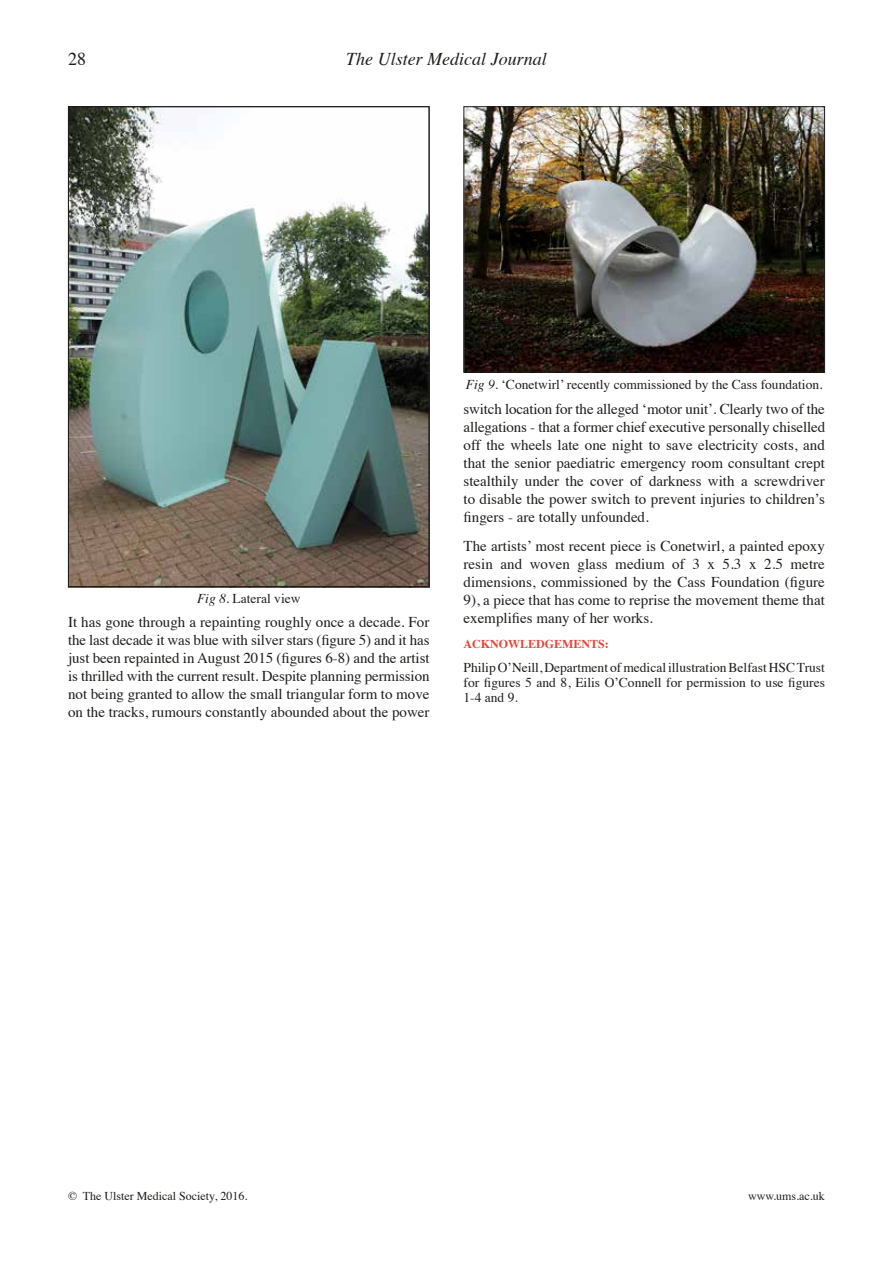
<style>
.page{position:relative;width:893px;height:1263px;background:#fff}
.page>*{position:absolute;margin:0;border:0;box-sizing:border-box;transform-origin:0 0}
.t1{font:italic 18px "Times";color:#1d1d1b}
.t2{font:18px "Times";color:#1d1d1b}
.t3{font:15px/18px "Times";color:#1d1d1b;text-align:justify}
.t4{font:13.5px/15px "Times";color:#1d1d1b;text-align:justify}
.t5{font:12px "Times";color:#1d1d1b}
.t6{font:700 12px "Times";color:#e74439}
.s1{font-style:italic}
</style>
<div class="page">
<img style="left:70px;top:108px;width:357px;height:477px">
<img style="left:465px;top:108px;width:358px;height:262px">
<div style="left:463px;top:106px;width:362px;height:266px;border:1px solid #1d1d1b"></div>
<p class="t2" style="left:68px;top:42px;width:19px">28</p>
<p class="t1" style="left:346px;top:43px;width:202px">The Ulster Medical Journal</p>
<p class="t4" style="left:197px;top:590px;width:105px"><span class="s1">Fig 8</span>. Lateral view</p>
<p class="t3" style="left:68px;top:611px;width:363px">It has gone through a repainting roughly once a decade. For the last decade it was blue with silver stars (figure 5) and it has just been repainted in August 2015 (figures 6-8) and the artist is thrilled with the current result. Despite planning permission not being granted to allow the small triangular form to move on the tracks, rumours constantly abounded about the power</p>
<p class="t4" style="left:466px;top:375px;width:358px"><span class="s1">Fig 9</span>. ‘Conetwirl’ recently commissioned by the Cass foundation.</p>
<p class="t3" style="left:463px;top:399px;width:363px">switch location for the alleged ‘motor unit’. Clearly two of the allegations - that a former chief executive personally chiselled off the wheels late one night to save electricity costs, and that the senior paediatric emergency room consultant crept stealthily under the cover of darkness with a screwdriver to disable the power switch to prevent injuries to children’s fingers - are totally unfounded.</p>
<p class="t3" style="left:463px;top:535px;width:363px">The artists’ most recent piece is Conetwirl, a painted epoxy resin and woven glass medium of 3 x 5.3 x 2.5 metre dimensions, commissioned by the Cass Foundation (figure 9), a piece that has come to reprise the movement theme that exemplifies many of her works.</p>
<p class="t6" style="left:463px;top:633px;width:147px">ACKNOWLEDGEMENTS:</p>
<p class="t4" style="left:463px;top:659px;width:363px">Philip O’Neill, Department of medical illustration Belfast HSC Trust for figures 5 and 8, Eilis O’Connell for permission to use figures 1-4 and 9.</p>
<p class="t5" style="left:68px;top:1184px;width:181px">© The Ulster Medical Society, 2016.</p>
<p class="t5" style="left:748px;top:1185px;width:78px">www.ums.ac.uk</p>
</div>
